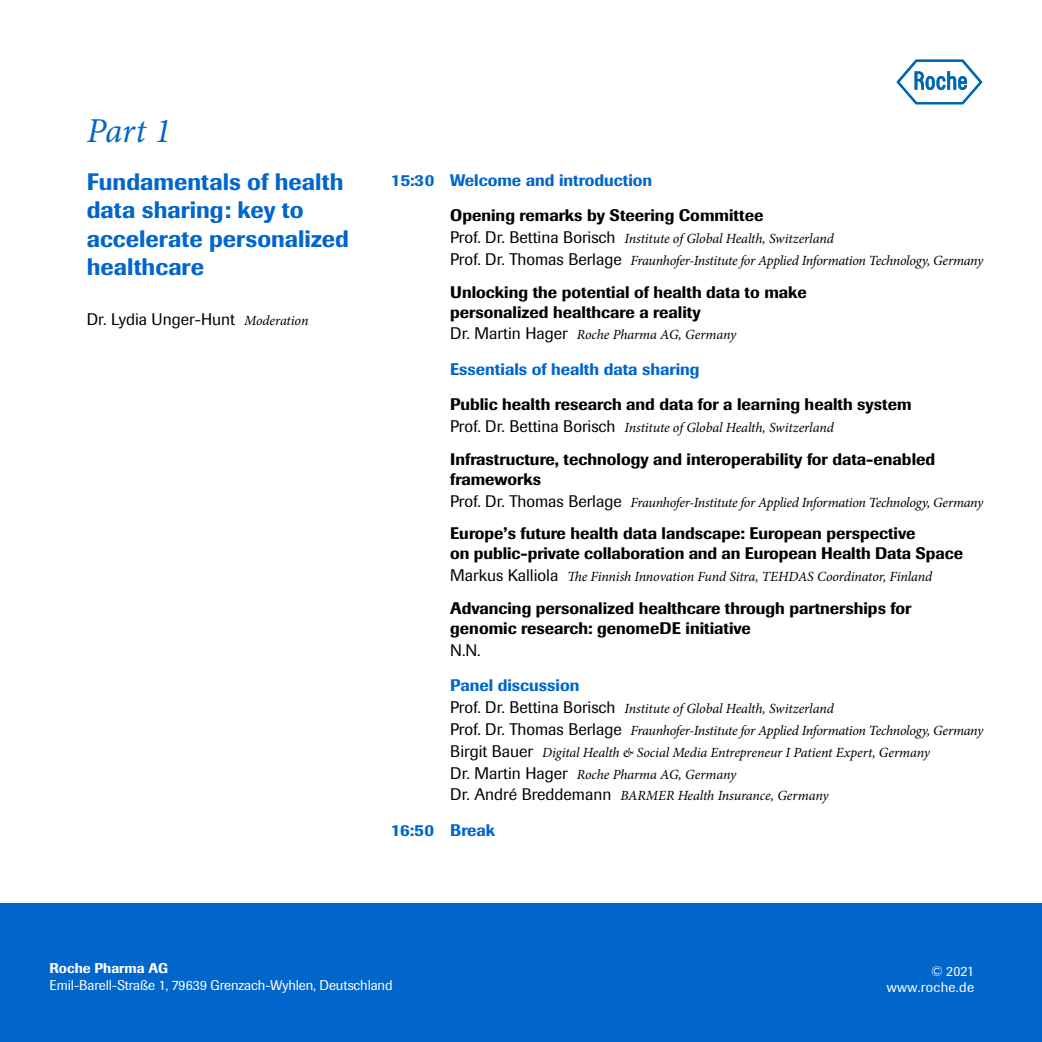
<style>
.page{position:relative;width:1042px;height:1042px;background:#fff}
.page>*{position:absolute;margin:0;border:0;box-sizing:border-box;transform-origin:0 0}
.t1{font:italic 35px "Minion Pro";color:#06c}
.t2{font:500 23.62px/28.3px "Imago";color:#06c}
.t3{font:500 16.62px/19.9px "Imago";color:#000}
.t4{font:500 16.62px "Imago";color:#06c}
.t5{font:16.62px "Imago";color:#000}
.t6{font:italic 14px/21.9px "Minion Pro";letter-spacing:-.015em;color:#000}
.t7{font:14px "Imago";letter-spacing:-.01em;color:#fff}
.t8{font:14px/16.8px "Imago";letter-spacing:.025em;color:#fff;text-align:right}
.t9{font:500 14px "Imago";color:#fff}
.s1{font-family:"Minion Pro";font-style:italic;font-size:14px}
.s2{font-family:"Imago";font-style:normal;font-size:16.62px}
</style>
<div class="page">
<div style="left:0;top:903px;width:1042px;height:139px;background:#06c"></div>
<svg style="left:896px;top:60px;width:86px;height:44px"></svg>
<h1 class="t1" style="left:87px;top:107px;width:86px">Part 1</h1>
<h2 class="t2" style="left:87px;top:168px;width:264px">Fundamentals of health data sharing: key to accelerate personalized healthcare</h2>
<p class="t5" style="left:87px;top:309px;width:223px">Dr. Lydia Unger-Hunt <span class="s1">Moderation</span></p>
<p class="t4" style="left:391px;top:170px;width:263px">15:30 Welcome and introduction</p>
<p class="t3" style="left:450px;top:205px;width:315px">Opening remarks by Steering Committee</p>
<p class="t6" style="left:450px;top:228px;width:534px"><span class="s2">Prof. Dr. Bettina Borisch</span> Institute of Global Health, Switzerland<br><span class="s2">Prof. Dr. Thomas Berlage</span> Fraunhofer-Institute for Applied Information Technology, Germany</p>
<p class="t3" style="left:450px;top:282px;width:358px">Unlocking the potential of health data to make personalized healthcare a reality</p>
<p class="t6" style="left:450px;top:324px;width:288px"><span class="s2">Dr. Martin Hager</span> Roche Pharma AG, Germany</p>
<p class="t4" style="left:450px;top:359px;width:251px">Essentials of health data sharing</p>
<p class="t3" style="left:450px;top:394px;width:463px">Public health research and data for a learning health system</p>
<p class="t6" style="left:450px;top:417px;width:385px"><span class="s2">Prof. Dr. Bettina Borisch</span> Institute of Global Health, Switzerland</p>
<p class="t3" style="left:450px;top:449px;width:486px">Infrastructure, technology and interoperability for data-enabled frameworks</p>
<p class="t6" style="left:450px;top:491px;width:534px"><span class="s2">Prof. Dr. Thomas Berlage</span> Fraunhofer-Institute for Applied Information Technology, Germany</p>
<p class="t3" style="left:450px;top:523px;width:514px">Europe’s future health data landscape: European perspective<br>on public-private collaboration and an European Health Data Space</p>
<p class="t6" style="left:450px;top:566px;width:483px"><span class="s2">Markus Kalliola</span> The Finnish Innovation Fund Sitra, TEHDAS Coordinator, Finland</p>
<p class="t3" style="left:450px;top:598px;width:462px">Advancing personalized healthcare through partnerships for genomic research: genomeDE initiative</p>
<p class="t5" style="left:450px;top:640px;width:32px">N.N.</p>
<p class="t4" style="left:450px;top:675px;width:131px">Panel discussion</p>
<p class="t6" style="left:450px;top:697px;width:534px"><span class="s2">Prof. Dr. Bettina Borisch</span> Institute of Global Health, Switzerland<br><span class="s2">Prof. Dr. Thomas Berlage</span> Fraunhofer-Institute for Applied Information Technology, Germany <span class="s2">Birgit Bauer</span> Digital Health &amp; Social Media Entrepreneur I Patient Expert, Germany<br><span class="s2">Dr. Martin Hager</span> Roche Pharma AG, Germany<br><span class="s2">Dr. André Breddemann</span> BARMER Health Insurance, Germany</p>
<p class="t4" style="left:391px;top:820px;width:106px">16:50 Break</p>
<p class="t9" style="left:50px;top:959px;width:120px">Roche Pharma AG</p>
<p class="t7" style="left:50px;top:977px;width:344px">Emil-Barell-Straße 1, 79639 Grenzach-Wyhlen, Deutschland</p>
<p class="t8" style="left:887px;top:962px;width:89px">© 2021 www.roche.de</p>
</div>
